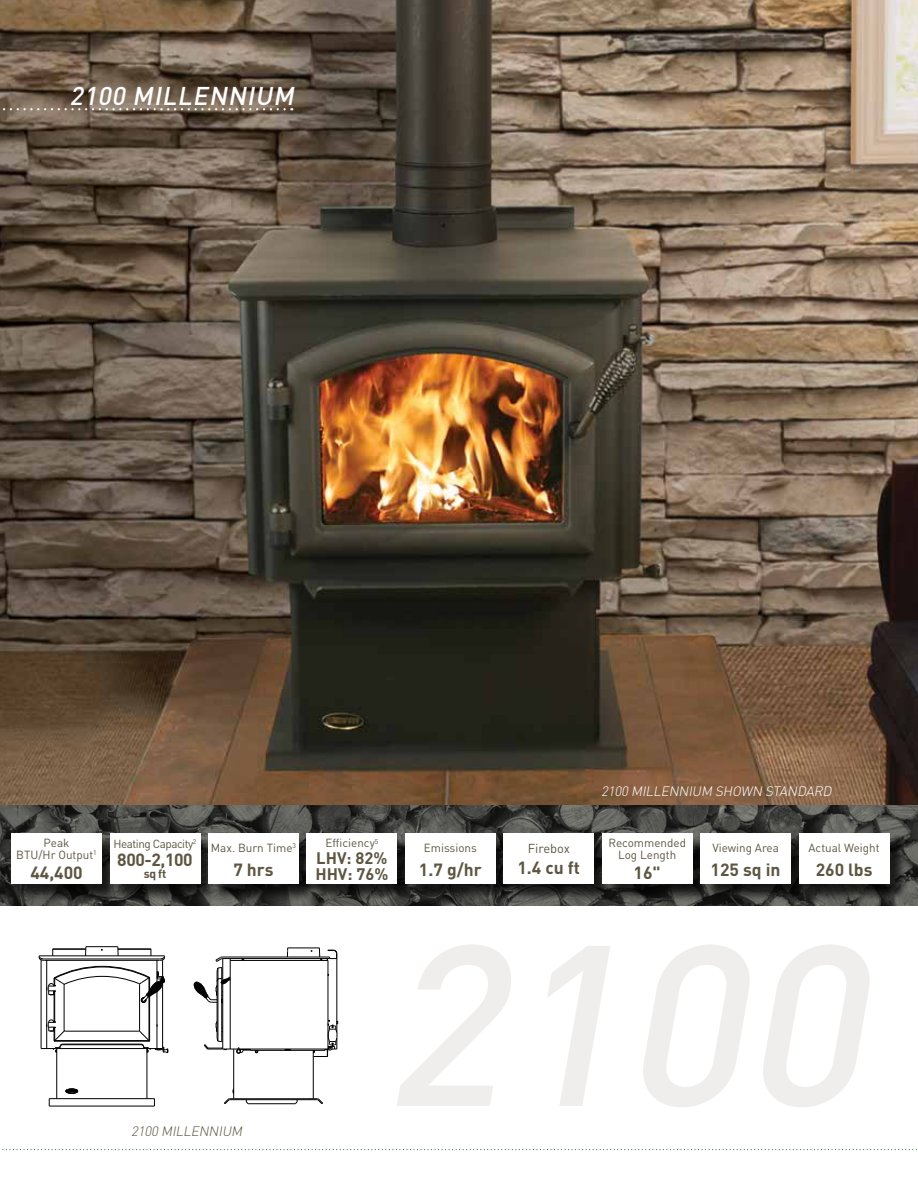
<style>
.page{position:relative;width:918px;height:1188px;background:#fff}
.page>*{position:absolute;margin:0;border:0;box-sizing:border-box;transform-origin:0 0}
.t1{font:italic 500 25.35px "DIN Pro";color:#fff}
.t2{font:700 17.55px "DIN Pro";color:#5c5641}
.t3{font:700 16.5px/16.5px "DIN Pro";color:#5c5641}
.t4{font:italic 300 13.5px "DIN Pro";color:#fff}
.t5{font:italic 300 13.5px "DIN Pro";color:#5c5641}
.t6{font:12.9px "DIN Pro";color:#5c5641}
.t7{font:700 12px "DIN Pro";color:#5c5641}
.t8{font:11.7px/12px "DIN Pro";color:#5c5641;text-align:center}
.t9{font:11.7px "DIN Pro";letter-spacing:-.04em;color:#5c5641}
</style>
<div class="page">
<img style="left:0;top:0;width:918px;height:806px">
<svg style="left:0;top:806px;width:918px;height:100px;background:#4b4c48"></svg>
<div style="left:13px;top:836px;width:895px;height:67px;background:#000;opacity:.75"></div>
<div style="left:208px;top:834px;width:91px;height:50px;background:#fff"></div>
<div style="left:11px;top:834px;width:91px;height:50px;background:#fff"></div>
<div style="left:307px;top:834px;width:90px;height:50px;background:#fff"></div>
<div style="left:110px;top:834px;width:90px;height:50px;background:#fff"></div>
<div style="left:405px;top:834px;width:91px;height:50px;background:#fff"></div>
<div style="left:503px;top:834px;width:91px;height:50px;background:#fff"></div>
<div style="left:602px;top:834px;width:91px;height:50px;background:#fff"></div>
<div style="left:700px;top:834px;width:91px;height:50px;background:#fff"></div>
<div style="left:799px;top:834px;width:90px;height:50px;background:#fff"></div>
<svg style="left:0;top:108px;width:285px;height:2px"></svg>
<hr style="left:49px;top:1106px;width:105px;height:1px;background:#000">
<hr style="left:49px;top:1098px;width:105px;height:1px;background:#000">
<hr style="left:41px;top:960px;width:1px;height:89px;background:#000">
<hr style="left:46px;top:960px;width:1px;height:89px;background:#000">
<hr style="left:54px;top:991px;width:1px;height:31px;background:#000">
<hr style="left:56px;top:1049px;width:1px;height:50px;background:#000">
<hr style="left:64px;top:985px;width:1px;height:45px;background:#000">
<hr style="left:55px;top:1048px;width:93px;height:1px;background:#000">
<hr style="left:63px;top:1044px;width:78px;height:1px;background:#000">
<hr style="left:54px;top:1041px;width:96px;height:1px;background:#000">
<hr style="left:55px;top:1040px;width:94px;height:1px;background:#000">
<hr style="left:65px;top:1031px;width:73px;height:1px;background:#000">
<hr style="left:139px;top:985px;width:1px;height:45px;background:#000">
<hr style="left:147px;top:1049px;width:1px;height:50px;background:#000">
<hr style="left:149px;top:997px;width:1px;height:44px;background:#000">
<hr style="left:157px;top:992px;width:1px;height:57px;background:#000">
<hr style="left:162px;top:983px;width:1px;height:66px;background:#000">
<svg style="left:65px;top:1088px;width:14px;height:6px"></svg>
<svg style="left:41px;top:1019px;width:25px;height:34px"></svg>
<svg style="left:138px;top:1024px;width:31px;height:31px"></svg>
<svg style="left:38px;top:946px;width:127px;height:57px"></svg>
<hr style="left:248px;top:1103px;width:47px;height:1px;background:#000">
<hr style="left:230px;top:1099px;width:87px;height:1px;background:#000">
<hr style="left:230px;top:1098px;width:87px;height:1px;background:#000">
<hr style="left:217px;top:1003px;width:1px;height:34px;background:#000">
<hr style="left:218px;top:968px;width:1px;height:73px;background:#000">
<hr style="left:221px;top:984px;width:1px;height:58px;background:#000">
<hr style="left:222px;top:983px;width:1px;height:66px;background:#000">
<hr style="left:230px;top:959px;width:1px;height:90px;background:#000">
<hr style="left:233px;top:1049px;width:1px;height:50px;background:#000">
<svg style="left:245px;top:1100px;width:4px;height:5px"></svg>
<hr style="left:250px;top:1050px;width:75px;height:1px;background:#000">
<hr style="left:239px;top:1049px;width:89px;height:1px;background:#000">
<hr style="left:313px;top:1050px;width:1px;height:49px;background:#000">
<hr style="left:328px;top:960px;width:1px;height:89px;background:#000">
<hr style="left:336px;top:954px;width:1px;height:78px;background:#000">
<hr style="left:230px;top:960px;width:98px;height:1px;background:#000">
<hr style="left:222px;top:958px;width:108px;height:1px;background:#000">
<hr style="left:222px;top:957px;width:108px;height:1px;background:#000">
<svg style="left:294px;top:1100px;width:4px;height:5px"></svg>
<hr style="left:288px;top:948px;width:31px;height:1px;background:#000">
<svg style="left:287px;top:947px;width:2px;height:10px"></svg>
<svg style="left:241px;top:957px;width:4px;height:4px"></svg>
<svg style="left:317px;top:1098px;width:6px;height:6px"></svg>
<svg style="left:224px;top:1089px;width:14px;height:15px"></svg>
<svg style="left:193px;top:956px;width:38px;height:48px"></svg>
<svg style="left:204px;top:1021px;width:54px;height:33px"></svg>
<svg style="left:319px;top:947px;width:19px;height:13px"></svg>
<svg style="left:313px;top:1020px;width:26px;height:37px"></svg>
<svg style="left:2px;top:1149px;width:915px;height:1px"></svg>
<h1 class="t1" style="left:69px;top:78px;width:232px">2100 MILLENNIUM</h1>
<p class="t8" style="left:16px;top:837px;width:82px">Peak<br>BTU/Hr Output<sup>1</sup></p>
<h2 class="t2" style="left:30px;top:861px;width:54px">44,400</h2>
<p class="t9" style="left:114px;top:836px;width:84px">Heating Capacity<sup>2</sup></p>
<h2 class="t2" style="left:117px;top:848px;width:77px">800-2,100</h2>
<p class="t7" style="left:144px;top:866px;width:24px">sq ft</p>
<p class="t8" style="left:211px;top:842px;width:87px">Max. Burn Time<sup>3</sup></p>
<h2 class="t2" style="left:233px;top:857px;width:42px">7 hrs</h2>
<p class="t8" style="left:325px;top:837px;width:55px">Efficiency<sup>5</sup></p>
<h3 class="t3" style="left:315px;top:849px;width:75px">LHV: 82%<br>HHV: 76%</h3>
<p class="t8" style="left:424px;top:842px;width:55px">Emissions</p>
<h2 class="t2" style="left:419px;top:857px;width:64px">1.7 g/hr</h2>
<p class="t6" style="left:528px;top:840px;width:44px">Firebox</p>
<h2 class="t2" style="left:517px;top:856px;width:64px">1.4 cu ft</h2>
<p class="t4" style="left:601px;top:782px;width:235px">2100 MILLENNIUM SHOWN STANDARD</p>
<p class="t8" style="left:608px;top:837px;width:79px">Recommended<br>Log Length</p>
<h2 class="t2" style="left:634px;top:861px;width:29px">16"</h2>
<p class="t8" style="left:712px;top:842px;width:68px">Viewing Area</p>
<h2 class="t2" style="left:711px;top:857px;width:72px">125 sq in</h2>
<p class="t8" style="left:809px;top:842px;width:73px">Actual Weight</p>
<h2 class="t2" style="left:816px;top:857px;width:58px">260 lbs</h2>
<p class="t5" style="left:131px;top:1122px;width:115px">2100 MILLENNIUM</p>
</div>
